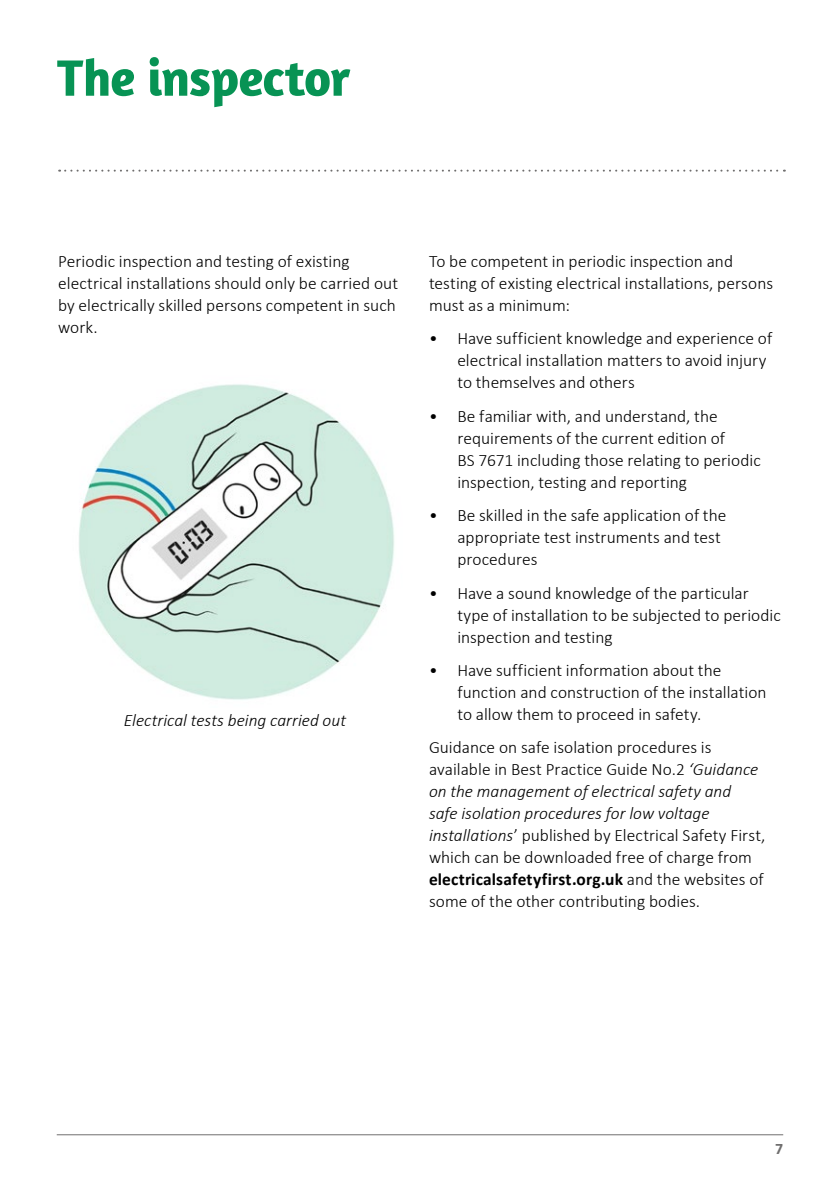
<style>
.page{position:relative;width:840px;height:1191px;background:#fff}
.page>*{position:absolute;margin:0;border:0;box-sizing:border-box;transform-origin:0 0}
.t1{font:700 52px "Amaranth";letter-spacing:-.015em;color:#079354}
.t2{font:300 17.4px/22px "Calibri";color:#000}
.t3{font:italic 300 17.4px "Calibri";color:#000}
.t4{font:700 16px "Calibri";color:#706f6f}
.s1{font-style:italic}
.s2{font-weight:700}
</style>
<div class="page">
<hr style="left:57px;top:1134px;width:725px;height:1px;background:#706f6f">
<svg style="left:59px;top:170px;width:725px;height:2px"></svg>
<img style="left:79px;top:384px;width:315px;height:316px">
<h1 class="t1" style="left:57px;top:45px;width:295px">The inspector</h1>
<p class="t2" style="left:58px;top:250px;width:341px">Periodic inspection and testing of existing electrical installations should only be carried out by electrically skilled persons competent in such work.</p>
<p class="t2" style="left:429px;top:250px;width:345px">To be competent in periodic inspection and testing of existing electrical installations, persons must as a minimum:</p>
<p class="t2" style="left:457px;top:327px;width:316px;text-indent:-28px">• Have sufficient knowledge and experience of electrical installation matters to avoid injury to themselves and others</p>
<p class="t2" style="left:457px;top:405px;width:305px;text-indent:-28px">• Be familiar with, and understand, the requirements of the current edition of<br>BS 7671 including those relating to periodic inspection, testing and reporting</p>
<p class="t2" style="left:457px;top:504px;width:270px;text-indent:-28px">• Be skilled in the safe application of the appropriate test instruments and test procedures</p>
<p class="t2" style="left:457px;top:581px;width:325px;text-indent:-28px">• Have a sound knowledge of the particular type of installation to be subjected to periodic inspection and testing</p>
<p class="t2" style="left:457px;top:659px;width:310px;text-indent:-28px">• Have sufficient information about the function and construction of the installation to allow them to proceed in safety.</p>
<p class="t2" style="left:429px;top:736px;width:338px">Guidance on safe isolation procedures is available in Best Practice Guide No.2 <span class="s1">‘Guidance on the management of electrical safety and<br>safe isolation procedures for low voltage installations</span>’ published by Electrical Safety First, which can be downloaded free of charge from <span class="s2">electricalsafetyfirst.org.uk</span> and the websites of some of the other contributing bodies.</p>
<p class="t3" style="left:124px;top:709px;width:223px">Electrical tests being carried out</p>
<p class="t4" style="left:774px;top:1138px;width:10px">7</p>
</div>
